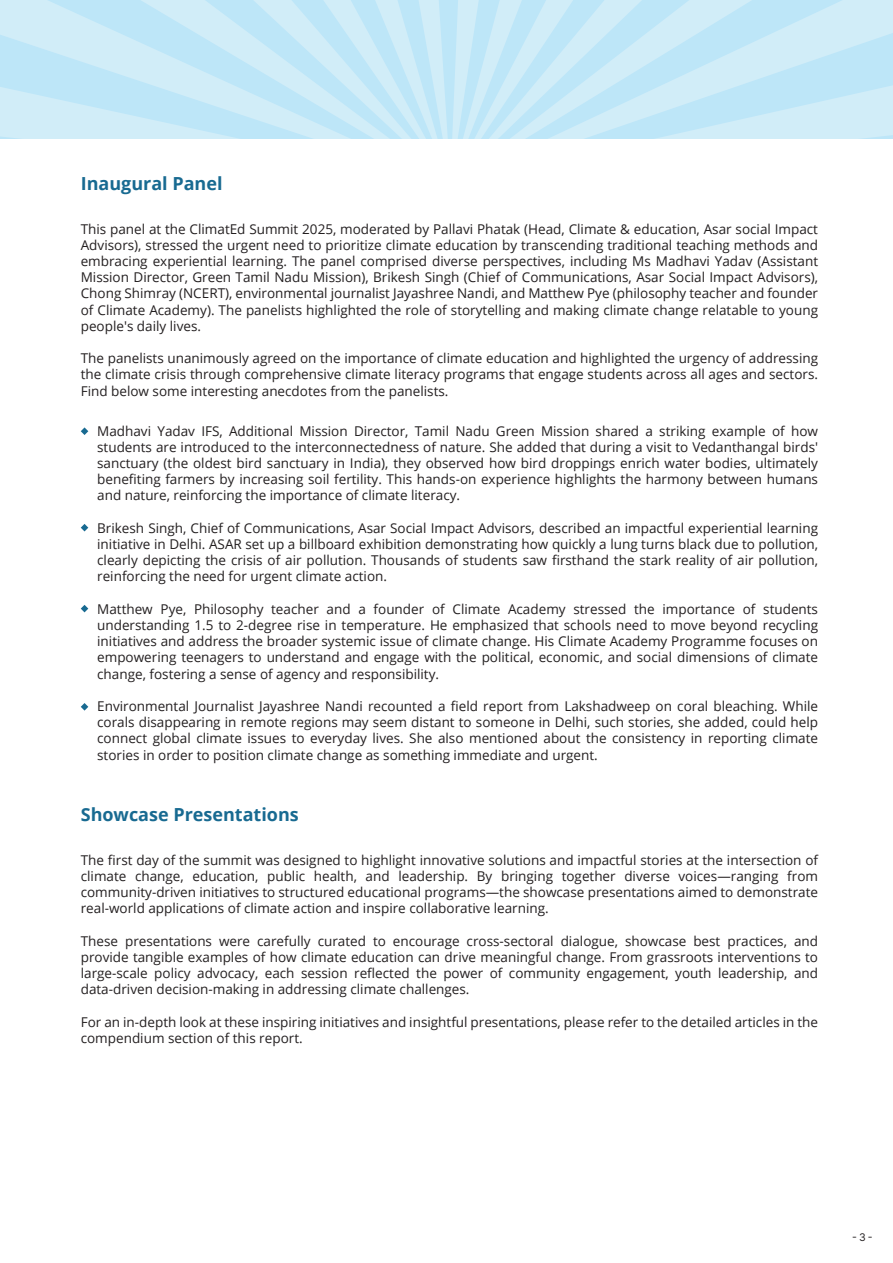
<style>
.page{position:relative;width:893px;height:1263px;background:#fff}
.page>*{position:absolute;margin:0;border:0;box-sizing:border-box;transform-origin:0 0}
.t1{font:700 18px "Open Sans";color:#186a91}
.t2{font:13.5px/16.2px "Open Sans";color:#231f20;text-align:justify}
.t3{font:10.5px "Inter";color:#231f20}
</style>
<div class="page">
<svg style="left:81px;top:427px;width:7px;height:8px"></svg>
<svg style="left:81px;top:524px;width:7px;height:7px"></svg>
<svg style="left:81px;top:605px;width:7px;height:7px"></svg>
<svg style="left:81px;top:703px;width:7px;height:8px"></svg>
<svg style="left:0;top:0;width:893px;height:138px;background:#c7e9f8"></svg>
<h1 class="t1" style="left:81px;top:170px;width:143px">Inaugural Panel</h1>
<p class="t2" style="left:81px;top:220px;width:739px">This panel at the ClimatEd Summit 2025, moderated by Pallavi Phatak (Head, Climate &amp; education, Asar social Impact Advisors), stressed the urgent need to prioritize climate education by transcending traditional teaching methods and embracing experiential learning. The panel comprised diverse perspectives, including Ms Madhavi Yadav (Assistant Mission Director, Green Tamil Nadu Mission), Brikesh Singh (Chief of Communications, Asar Social Impact Advisors), Chong Shimray (NCERT), environmental journalist Jayashree Nandi, and Matthew Pye (philosophy teacher and founder of Climate Academy). The panelists highlighted the role of storytelling and making climate change relatable to young people's daily lives.</p>
<p class="t2" style="left:81px;top:350px;width:739px">The panelists unanimously agreed on the importance of climate education and highlighted the urgency of addressing the climate crisis through comprehensive climate literacy programs that engage students across all ages and sectors.<br>Find below some interesting anecdotes from the panelists.</p>
<p class="t2" style="left:97px;top:422px;width:722px">Madhavi Yadav IFS, Additional Mission Director, Tamil Nadu Green Mission shared a striking example of how students are introduced to the interconnectedness of nature. She added that during a visit to Vedanthangal birds' sanctuary (the oldest bird sanctuary in India), they observed how bird droppings enrich water bodies, ultimately benefiting farmers by increasing soil fertility. This hands-on experience highlights the harmony between humans and nature, reinforcing the importance of climate literacy.</p>
<p class="t2" style="left:97px;top:519px;width:722px">Brikesh Singh, Chief of Communications, Asar Social Impact Advisors, described an impactful experiential learning initiative in Delhi. ASAR set up a billboard exhibition demonstrating how quickly a lung turns black due to pollution, clearly depicting the crisis of air pollution. Thousands of students saw firsthand the stark reality of air pollution, reinforcing the need for urgent climate action.</p>
<p class="t2" style="left:97px;top:600px;width:722px">Matthew Pye, Philosophy teacher and a founder of Climate Academy stressed the importance of students understanding 1.5 to 2-degree rise in temperature. He emphasized that schools need to move beyond recycling initiatives and address the broader systemic issue of climate change. His Climate Academy Programme focuses on empowering teenagers to understand and engage with the political, economic, and social dimensions of climate change, fostering a sense of agency and responsibility.</p>
<p class="t2" style="left:97px;top:698px;width:722px">Environmental Journalist Jayashree Nandi recounted a field report from Lakshadweep on coral bleaching. While corals disappearing in remote regions may seem distant to someone in Delhi, such stories, she added, could help connect global climate issues to everyday lives. She also mentioned about the consistency in reporting climate stories in order to position climate change as something immediate and urgent.</p>
<h1 class="t1" style="left:81px;top:801px;width:220px">Showcase Presentations</h1>
<p class="t2" style="left:81px;top:851px;width:739px">The first day of the summit was designed to highlight innovative solutions and impactful stories at the intersection of climate change, education, public health, and leadership. By bringing together diverse voices—ranging from community-driven initiatives to structured educational programs—the showcase presentations aimed to demonstrate real-world applications of climate action and inspire collaborative learning.</p>
<p class="t2" style="left:81px;top:932px;width:739px">These presentations were carefully curated to encourage cross-sectoral dialogue, showcase best practices, and provide tangible examples of how climate education can drive meaningful change. From grassroots interventions to large-scale policy advocacy, each session reflected the power of community engagement, youth leadership, and data-driven decision-making in addressing climate challenges.</p>
<p class="t2" style="left:81px;top:1013px;width:739px">For an in-depth look at these inspiring initiatives and insightful presentations, please refer to the detailed articles in the compendium section of this report.</p>
<p class="t3" style="left:852px;top:1230px;width:22px">-3-</p>
</div>
